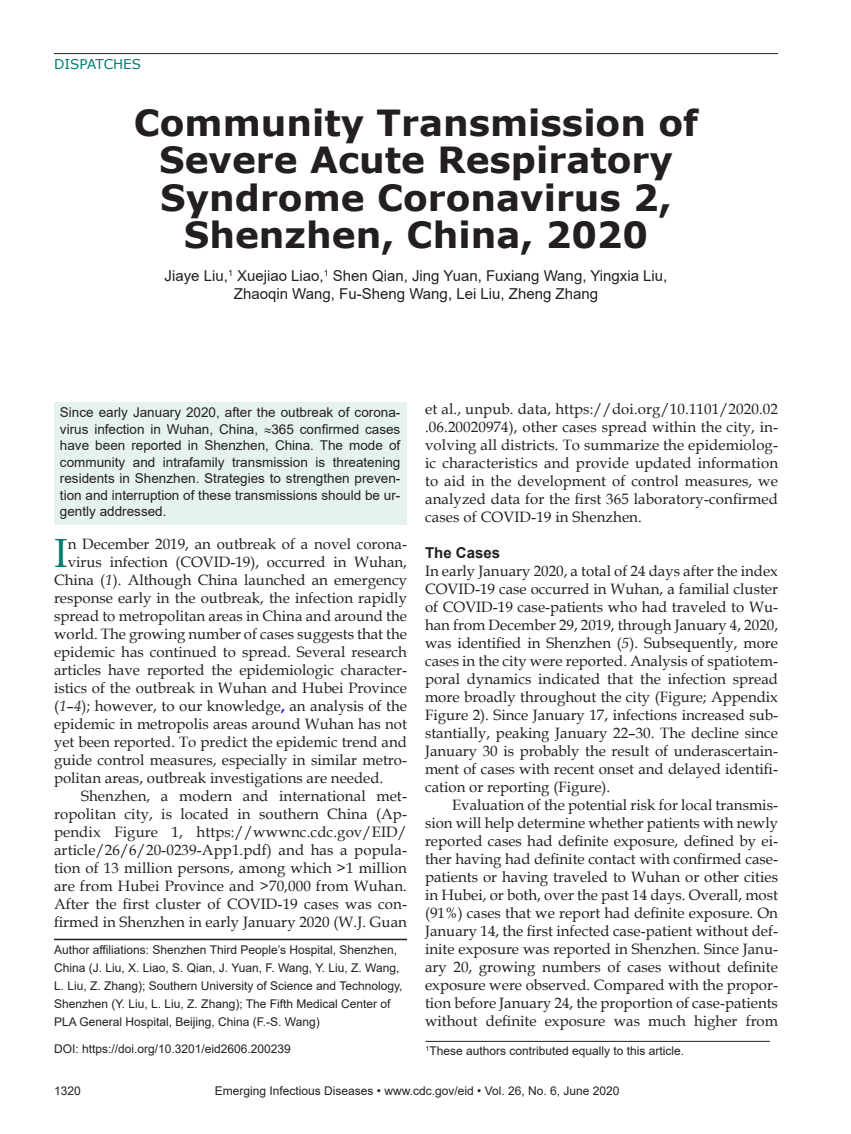
<style>
.page{position:relative;width:851px;height:1134px;background:#fff}
.page>*{position:absolute;margin:0;border:0;box-sizing:border-box;transform-origin:0 0}
.Drop_Cap{font:40.8px "Book Antiqua";color:#007d70}
.Article_Title{font:700 36px/37.5px "Verdana";color:#231f20;text-align:center}
.Body_Text{font:15px/18px "Book Antiqua";letter-spacing:.005em;color:#231f20;text-align:justify}
.Drop_Cap-2{font:15px "Book Antiqua";color:#231f20}
.BodyText2{font:15px/18px "Book Antiqua";color:#231f20;text-align:justify}
.Authors{font:15px/18px "Arial";color:#231f20;text-align:center}
.t1{font:700 15px "Arial";color:#231f20}
.Abstract{font:13.5px/16.5px "Arial";color:#231f20;text-align:justify}
.t2{font:13.5px "Verdana";color:#007d70}
.Affiliations{font:12px/18px "Arial";color:#231f20}
.Footnote{font:12px "Arial";color:#231f20}
.DOI{font:12px "Arial";color:#231f20}
.s1{font-style:italic}
.s2{font-weight:700;color:#00f}
</style>
<div class="page">
<hr style="left:54px;top:53px;width:724px;height:1px;background:#231f20">
<div style="left:54px;top:403px;width:353px;height:122px;background:#e6f2f0"></div>
<hr style="left:54px;top:939px;width:353px;height:1px;background:#231f20">
<hr style="left:425px;top:1041px;width:345px;height:1px;background:#231f20">
<p class="t2" style="left:54px;top:55px;width:88px">DISPATCHES</p>
<p class="Article_Title" style="left:134px;top:103px;width:566px">Community Transmission of<br>Severe Acute Respiratory<br>Syndrome Coronavirus 2,<br>Shenzhen, China, 2020</p>
<p class="Authors" style="left:165px;top:267px;width:504px">Jiaye Liu,<sup>1</sup> Xuejiao Liao,<sup>1</sup> Shen Qian, Jing Yuan, Fuxiang Wang, Yingxia Liu,<br>Zhaoqin Wang, Fu-Sheng Wang, Lei Liu, Zheng Zhang</p>
<p class="Body_Text" style="left:425px;top:399px;width:354px">et al., unpub. data, https://doi.org/10.1101/2020.02 .06.20020974), other cases spread within the city, in&shy;volving all districts. To summarize the epidemiolog&shy;ic characteristics and provide updated information to aid in the development of control measures, we analyzed data for the first 365 laboratory-confirmed cases of COVID-19 in Shenzhen.</p>
<h1 class="t1" style="left:425px;top:542px;width:77px">The Cases</h1>
<p class="BodyText2" style="left:425px;top:561px;width:354px">In early January 2020, a total of 24 days after the index COVID-19 case occurred in Wuhan, a familial cluster of COVID-19 case-patients who had traveled to Wu&shy;han from December 29, 2019, through January 4, 2020, was identified in Shenzhen (<span class="s1">5</span>). Subsequently, more cases in the city were reported. Analysis of spatiotem&shy;poral dynamics indicated that the infection spread more broadly throughout the city (Figure; Appendix Figure 2). Since January 17, infections increased sub&shy;stantially, peaking January 22–30. The decline since January 30 is probably the result of underascertain&shy;ment of cases with recent onset and delayed identifi&shy;cation or reporting (Figure).</p>
<p class="Body_Text" style="left:425px;top:795px;width:354px;text-indent:27px">Evaluation of the potential risk for local transmis&shy;sion will help determine whether patients with newly reported cases had definite exposure, defined by ei&shy;ther having had definite contact with confirmed case&shy;patients or having traveled to Wuhan or other cities in Hubei, or both, over the past 14 days. Overall, most (91%) cases that we report had definite exposure. On January 14, the first infected case-patient without def&shy;inite exposure was reported in Shenzhen. Since Janu&shy;ary 20, growing numbers of cases without definite exposure were observed. Compared with the propor&shy;tion before January 24, the proportion of case-patients without definite exposure was much higher from</p>
<p class="Abstract" style="left:60px;top:404px;width:342px">Since early January 2020, after the outbreak of corona&shy;virus infection in Wuhan, China, ≈365 confirmed cases have been reported in Shenzhen, China. The mode of community and intrafamily transmission is threatening residents in Shenzhen. Strategies to strengthen preven&shy;tion and interruption of these transmissions should be ur&shy;gently addressed.</p>
<p class="Drop_Cap" style="left:54px;top:525px;width:15px">I</p>
<p class="Drop_Cap-2" style="left:68px;top:534px;width:341px">n December 2019, an outbreak of a novel corona-</p>
<p class="Drop_Cap-2" style="left:68px;top:552px;width:341px">virus infection (COVID-19), occurred in Wuhan,</p>
<p class="Drop_Cap-2" style="left:54px;top:570px;width:354px">China (<span class="s1">1</span>). Although China launched an emergency</p>
<p class="Drop_Cap-2" style="left:54px;top:588px;width:354px">response early in the outbreak, the infection rapidly</p>
<p class="Drop_Cap-2" style="left:54px;top:606px;width:354px">spread to metropolitan areas in China and around the</p>
<p class="Drop_Cap-2" style="left:54px;top:624px;width:354px">world. The growing number of cases suggests that the</p>
<p class="Drop_Cap-2" style="left:54px;top:642px;width:354px">epidemic has continued to spread. Several research</p>
<p class="Drop_Cap-2" style="left:54px;top:660px;width:354px">articles have reported the epidemiologic character-</p>
<p class="Drop_Cap-2" style="left:54px;top:678px;width:354px">istics of the outbreak in Wuhan and Hubei Province</p>
<p class="Drop_Cap-2" style="left:54px;top:696px;width:354px">(<span class="s1">1</span>–<span class="s1">4</span>); however, to our knowledge<span class="s2">,</span> an analysis of the</p>
<p class="Drop_Cap-2" style="left:54px;top:714px;width:354px">epidemic in metropolis areas around Wuhan has not</p>
<p class="Drop_Cap-2" style="left:54px;top:732px;width:354px">yet been reported. To predict the epidemic trend and</p>
<p class="Drop_Cap-2" style="left:54px;top:750px;width:354px">guide control measures, especially in similar metro-</p>
<p class="Drop_Cap-2" style="left:54px;top:768px;width:331px">politan areas, outbreak investigations are needed.</p>
<p class="Body_Text" style="left:54px;top:787px;width:354px;text-indent:27px">Shenzhen, a modern and international met&shy;ropolitan city, is located in southern China (Ap&shy;pendix Figure 1, https://wwwnc.cdc.gov/EID/ article/26/6/20-0239-App1.pdf) and has a popula&shy;tion of 13 million persons, among which &gt;1 million are from Hubei Province and &gt;70,000 from Wuhan.<br>After the first cluster of COVID-19 cases was con&shy;firmed in Shenzhen in early January 2020 (W.J. Guan</p>
<p class="Affiliations" style="left:54px;top:940px;width:350px">Author affiliations: Shenzhen Third People’s Hospital, Shenzhen, China (J. Liu, X. Liao, S. Qian, J. Yuan, F. Wang, Y. Liu, Z. Wang, L. Liu, Z. Zhang); Southern University of Science and Technology, Shenzhen (Y. Liu, L. Liu, Z. Zhang); The Fifth Medical Center of PLA General Hospital, Beijing, China (F.-S. Wang)</p>
<p class="DOI" style="left:54px;top:1040px;width:238px">DOI: https://doi.org/10.3201/eid2606.200239</p>
<p class="Footnote" style="left:425px;top:1043px;width:260px"><sup>1</sup>These authors contributed equally to this article.</p>
<p class="Affiliations" style="left:54px;top:1082px;width:28px">1320</p>
<p class="Affiliations" style="left:215px;top:1082px;width:406px">Emerging Infectious Diseases • www.cdc.gov/eid • Vol. 26, No. 6, June 2020</p>
</div>
